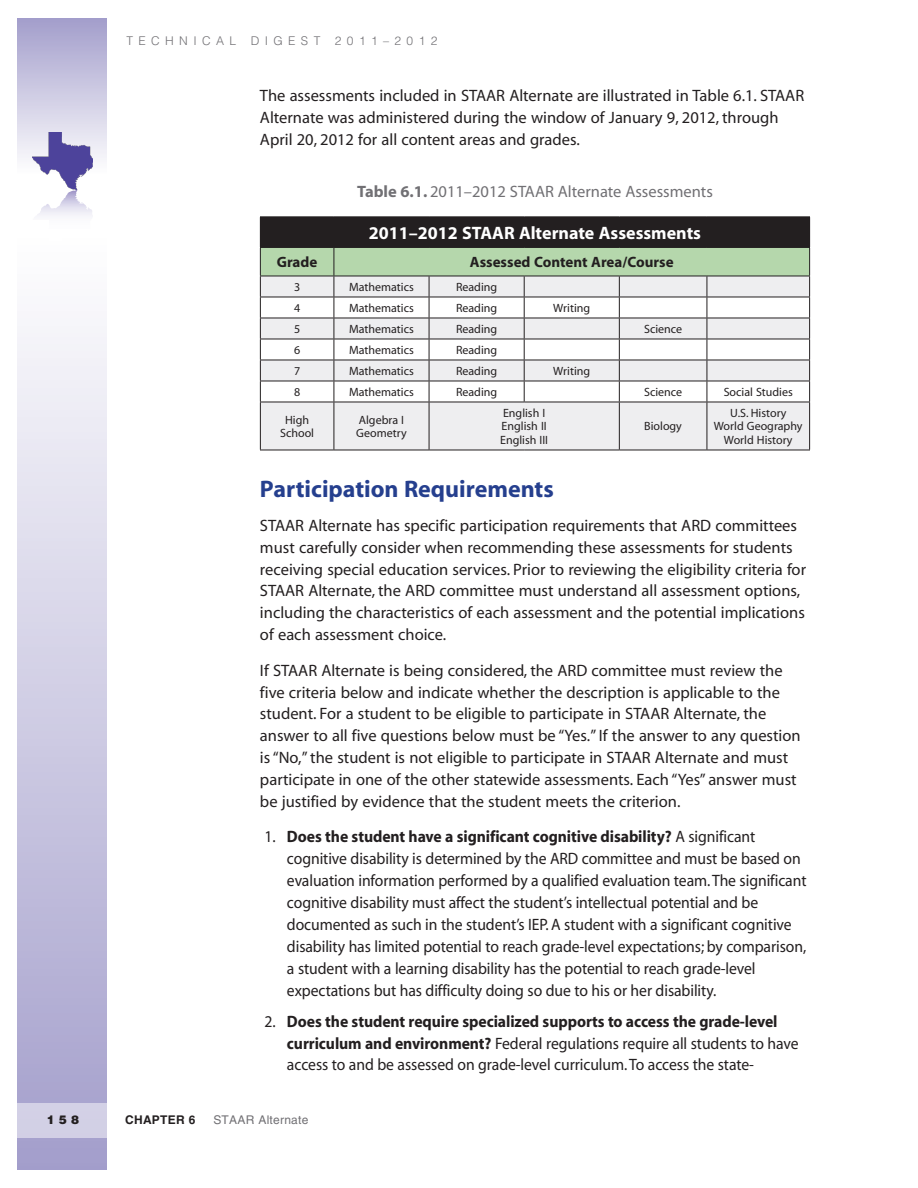
<style>
.page{position:relative;width:918px;height:1188px;background:#fff}
.page>*{position:absolute;margin:0;border:0;box-sizing:border-box;transform-origin:0 0}
.Level_1_Head{font:700 24px "Myriad";color:#253f8e}
.body_text_1{font:700 18px "Myriad";color:#fff}
.body_text_1-2{font:16.5px/21.9px "Myriad";color:#231f20}
.bullets_numbered{font:16.5px/21.9px "Myriad";letter-spacing:-.005em;color:#231f20;scale:.95 1}
.Figure_Caption{font:16.5px "Myriad";color:#717074}
.body_text_1-3{font:700 15px "Myriad";color:#231f20}
.body_text_1-4{font:12px/13.5px "Myriad";color:#231f20;text-align:center}
.t1{font:300 12px "Helvetica";letter-spacing:.45em;color:#717074}
.t2{font:12px "Helvetica";letter-spacing:.02em;color:#717074}
.t3{font:700 12px "Helvetica";letter-spacing:.02em;color:#231f20}
.t4{font:900 12px "Helvetica";color:#231f20}
.s1{font-weight:700}
</style>
<div class="page">
<div style="left:17px;top:18px;width:90px;height:156px;background:linear-gradient(to bottom,#a39ecb,#fcfcfd)"></div>
<div style="left:17px;top:237px;width:90px;height:932px;background:linear-gradient(to bottom,#fefefe,#a39ecb)"></div>
<div style="left:17px;top:1104px;width:90px;height:34px;background:#d2d0e5"></div>
<img style="left:33px;top:133px;width:60px;height:56px">
<svg style="left:33px;top:190px;width:60px;height:52px"></svg>
<div style="left:260px;top:217px;width:550px;height:30px;background:#231f20"></div>
<div style="left:261px;top:403px;width:548px;height:47px;background:#eeeef0"></div>
<hr style="left:260px;top:216px;width:74px;height:1px;background:#231f20">
<hr style="left:334px;top:216px;width:95px;height:1px;background:#231f20">
<hr style="left:429px;top:216px;width:95px;height:1px;background:#231f20">
<hr style="left:524px;top:216px;width:95px;height:1px;background:#231f20">
<hr style="left:619px;top:216px;width:88px;height:1px;background:#231f20">
<hr style="left:707px;top:216px;width:103px;height:1px;background:#231f20">
<svg style="left:260px;top:247px;width:550px;height:155px"></svg>
<hr style="left:260px;top:402px;width:74px;height:1px;background:#231f20">
<hr style="left:260px;top:402px;width:1px;height:48px;background:#231f20">
<hr style="left:334px;top:402px;width:95px;height:1px;background:#231f20">
<hr style="left:334px;top:402px;width:1px;height:48px;background:#231f20">
<hr style="left:429px;top:402px;width:95px;height:1px;background:#231f20">
<hr style="left:429px;top:402px;width:1px;height:48px;background:#231f20">
<hr style="left:524px;top:402px;width:95px;height:1px;background:#231f20">
<hr style="left:619px;top:402px;width:88px;height:1px;background:#231f20">
<hr style="left:619px;top:402px;width:1px;height:48px;background:#231f20">
<hr style="left:707px;top:402px;width:103px;height:1px;background:#231f20">
<hr style="left:707px;top:402px;width:1px;height:48px;background:#231f20">
<hr style="left:809px;top:402px;width:1px;height:48px;background:#231f20">
<hr style="left:260px;top:450px;width:74px;height:1px;background:#231f20">
<hr style="left:334px;top:450px;width:95px;height:1px;background:#231f20">
<hr style="left:429px;top:450px;width:95px;height:1px;background:#231f20">
<hr style="left:524px;top:450px;width:95px;height:1px;background:#231f20">
<hr style="left:619px;top:450px;width:88px;height:1px;background:#231f20">
<hr style="left:707px;top:450px;width:103px;height:1px;background:#231f20">
<p class="t4" style="left:47px;top:1112px;width:34px">158</p>
<p class="t1" style="left:126px;top:34px;width:313px">TECHNICAL DIGEST 2011–2012</p>
<p class="body_text_1-2" style="left:260px;top:86px;width:546px">The assessments included in STAAR Alternate are illustrated in Table 6.1. STAAR<br>Alternate was administered during the window of January 9, 2012, through<br>April 20, 2012 for all content areas and grades.</p>
<p class="Figure_Caption" style="left:357px;top:183px;width:357px"><span class="s1">Table 6.1.</span> 2011–2012 STAAR Alternate Assessments</p>
<p class="body_text_1" style="left:369px;top:224px;width:334px">2011–2012 STAAR Alternate Assessments</p>
<p class="body_text_1-3" style="left:277px;top:255px;width:42px">Grade</p>
<p class="body_text_1-3" style="left:470px;top:255px;width:205px">Assessed Content Area/Course</p>
<p class="body_text_1-4" style="left:294px;top:281px;width:8px">3</p>
<p class="body_text_1-4" style="left:349px;top:281px;width:66px">Mathematics</p>
<p class="body_text_1-4" style="left:456px;top:281px;width:43px">Reading</p>
<p class="body_text_1-4" style="left:294px;top:302px;width:8px">4</p>
<p class="body_text_1-4" style="left:349px;top:302px;width:66px">Mathematics</p>
<p class="body_text_1-4" style="left:456px;top:302px;width:43px">Reading</p>
<p class="body_text_1-4" style="left:553px;top:302px;width:38px">Writing</p>
<p class="body_text_1-4" style="left:294px;top:323px;width:8px">5</p>
<p class="body_text_1-4" style="left:349px;top:323px;width:66px">Mathematics</p>
<p class="body_text_1-4" style="left:456px;top:323px;width:43px">Reading</p>
<p class="body_text_1-4" style="left:644px;top:323px;width:40px">Science</p>
<p class="body_text_1-4" style="left:294px;top:344px;width:8px">6</p>
<p class="body_text_1-4" style="left:349px;top:344px;width:66px">Mathematics</p>
<p class="body_text_1-4" style="left:456px;top:344px;width:43px">Reading</p>
<p class="body_text_1-4" style="left:294px;top:365px;width:8px">7</p>
<p class="body_text_1-4" style="left:349px;top:365px;width:66px">Mathematics</p>
<p class="body_text_1-4" style="left:456px;top:365px;width:43px">Reading</p>
<p class="body_text_1-4" style="left:553px;top:365px;width:38px">Writing</p>
<p class="body_text_1-4" style="left:294px;top:386px;width:8px">8</p>
<p class="body_text_1-4" style="left:349px;top:386px;width:66px">Mathematics</p>
<p class="body_text_1-4" style="left:456px;top:386px;width:43px">Reading</p>
<p class="body_text_1-4" style="left:644px;top:386px;width:40px">Science</p>
<p class="body_text_1-4" style="left:724px;top:386px;width:71px">Social Studies</p>
<p class="body_text_1-4" style="left:280px;top:414px;width:35px">High<br>School</p>
<p class="body_text_1-4" style="left:356px;top:414px;width:52px;text-align:left">Algebra I<br>Geometry</p>
<p class="body_text_1-4" style="left:500px;top:407px;width:49px;text-align:left">English I<br>English II<br>English III</p>
<p class="body_text_1-4" style="left:714px;top:407px;width:90px">U.S. History<br>World Geography<br>World History</p>
<p class="body_text_1-4" style="left:644px;top:420px;width:39px">Biology</p>
<p class="Level_1_Head" style="left:260px;top:476px;width:295px">Participation Requirements</p>
<p class="body_text_1-2" style="left:260px;top:515px;width:548px">STAAR Alternate has specific participation requirements that ARD committees must carefully consider when recommending these assessments for students receiving special education services. Prior to reviewing the eligibility criteria for STAAR Alternate, the ARD committee must understand all assessment options, including the characteristics of each assessment and the potential implications of each assessment choice.</p>
<p class="body_text_1-2" style="left:260px;top:660px;width:542px">If STAAR Alternate is being considered, the ARD committee must review the five criteria below and indicate whether the description is applicable to the student. For a student to be eligible to participate in STAAR Alternate, the answer to all five questions below must be “Yes.” If the answer to any question is “No,” the student is not eligible to participate in STAAR Alternate and must participate in one of the other statewide assessments. Each “Yes” answer must be justified by evidence that the student meets the criterion.</p>
<p class="bullets_numbered" style="left:287px;top:827px;width:548px;text-indent:-22px">1. <span class="s1">Does the student have a significant cognitive disability?</span> A significant cognitive disability is determined by the ARD committee and must be based on evaluation information performed by a qualified evaluation team. The significant cognitive disability must affect the student’s intellectual potential and be documented as such in the student’s IEP. A student with a significant cognitive disability has limited potential to reach grade-level expectations; by comparison, a student with a learning disability has the potential to reach grade-level expectations but has difficulty doing so due to his or her disability.</p>
<p class="bullets_numbered" style="left:287px;top:1011px;width:540px;text-indent:-22px">2. <span class="s1">Does the student require specialized supports to access the grade-level curriculum and environment?</span> Federal regulations require all students to have access to and be assessed on grade-level curriculum. To access the state-</p>
<p class="t3" style="left:125px;top:1113px;width:72px">CHAPTER 6</p>
<p class="t2" style="left:213px;top:1113px;width:97px">STAAR Alternate</p>
</div>
